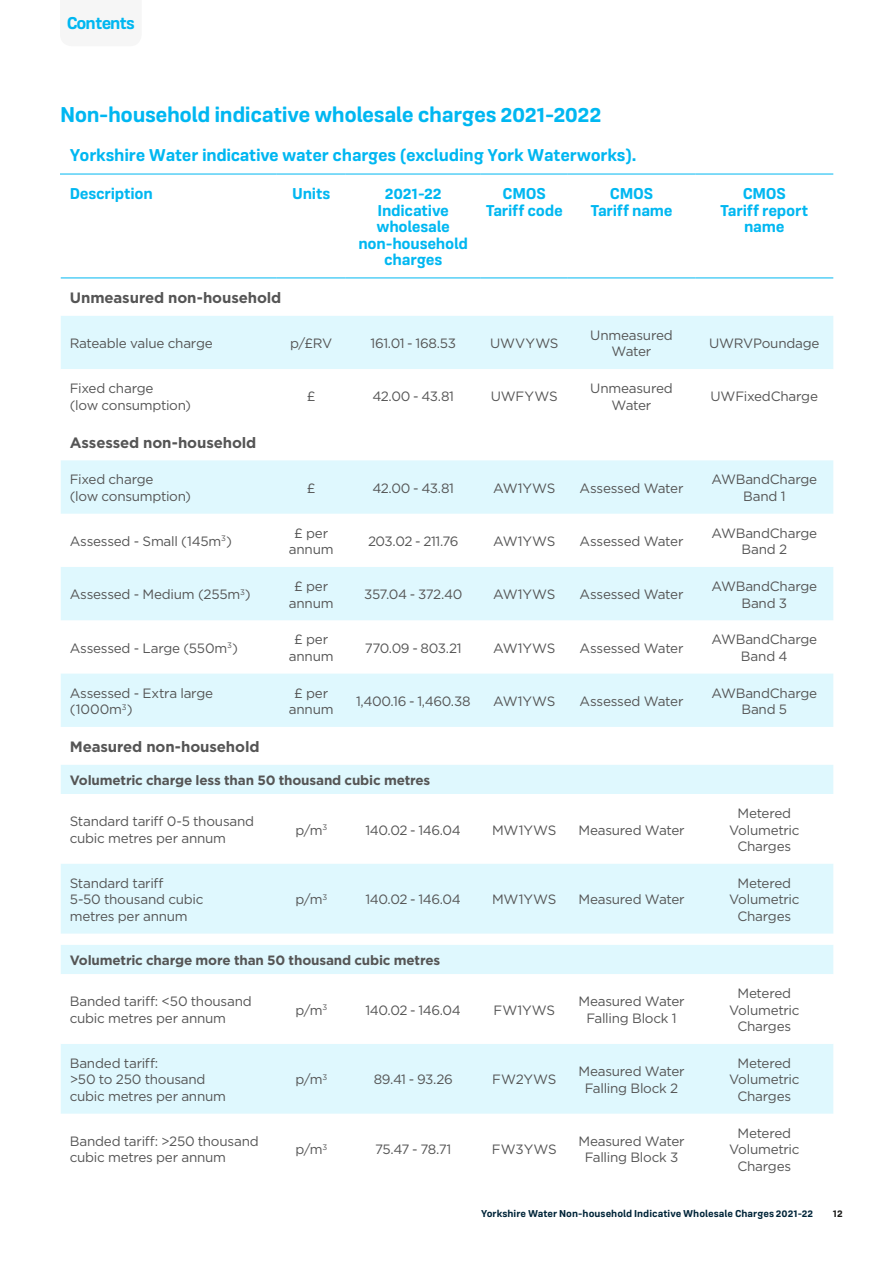
<style>
.page{position:relative;width:893px;height:1263px;background:#fff}
.page>*{position:absolute;margin:0;border:0;box-sizing:border-box;transform-origin:0 0}
.t1{font:700 22.5px "Frygia";letter-spacing:-.02em;color:#00b7f1}
.t2{font:700 18px "Frygia";letter-spacing:-.015em;color:#00b7f1}
.t3{font:700 18px "Frygia";letter-spacing:-.055em;color:#00b7f1}
.t4{font:700 16.5px/16.5px "Frygia";letter-spacing:-.015em;color:#00b7f1;text-align:center}
.t5{font:700 15px "Gotham";letter-spacing:-.01em;color:#555}
.t6{font:13.5px/16.5px "Gotham";letter-spacing:-.02em;color:#555;text-align:center}
.t7{font:700 13.5px "Gotham";letter-spacing:-.015em;color:#555}
.t8{font:13.5px "Gotham";letter-spacing:-.045em;color:#555}
.t9{font:13.5px "Gotham";letter-spacing:-.04em;color:#555}
.t10{font:700 10.5px "Frygia";letter-spacing:.005em;color:#002539}
.t11{font:700 10.5px "Frygia";color:#1a1a18}
</style>
<div class="page">
<div style="left:61px;top:316px;width:772px;height:798px;background:#dff8fe"></div>
<svg style="left:61px;top:369px;width:772px;height:675px"></svg>
<hr style="left:60px;top:174px;width:217px;height:1px;background:#00b7f1">
<hr style="left:277px;top:174px;width:69px;height:1px;background:#00b7f1">
<hr style="left:346px;top:174px;width:135px;height:1px;background:#00b7f1">
<hr style="left:481px;top:174px;width:87px;height:1px;background:#00b7f1">
<hr style="left:568px;top:174px;width:127px;height:1px;background:#00b7f1">
<hr style="left:695px;top:174px;width:138px;height:1px;background:#00b7f1">
<hr style="left:61px;top:278px;width:216px;height:1px;background:#00b7f1">
<hr style="left:277px;top:278px;width:69px;height:1px;background:#00b7f1">
<hr style="left:346px;top:278px;width:135px;height:1px;background:#00b7f1">
<hr style="left:481px;top:278px;width:87px;height:1px;background:#00b7f1">
<hr style="left:568px;top:278px;width:127px;height:1px;background:#00b7f1">
<hr style="left:695px;top:278px;width:138px;height:1px;background:#00b7f1">
<h2 class="t3" style="left:67px;top:11px;width:70px">Contents</h2>
<h1 class="t1" style="left:60px;top:99px;width:543px">Non-household indicative wholesale charges 2021-2022</h1>
<h2 class="t2" style="left:70px;top:143px;width:568px">Yorkshire Water indicative water charges (excluding York Waterworks).</h2>
<p class="t4" style="left:70px;top:185px;width:85px">Description</p>
<p class="t4" style="left:292px;top:185px;width:40px">Units</p>
<p class="t4" style="left:358px;top:185px;width:111px">2021-22<br>Indicative wholesale non-household charges</p>
<p class="t4" style="left:486px;top:185px;width:79px">CMOS<br>Tariff code</p>
<p class="t4" style="left:590px;top:185px;width:84px">CMOS<br>Tariff name</p>
<p class="t4" style="left:720px;top:185px;width:90px">CMOS<br>Tariff report name</p>
<p class="t5" style="left:70px;top:289px;width:213px">Unmeasured non-household</p>
<p class="t6" style="left:70px;top:335px;width:145px">Rateable value charge</p>
<p class="t6" style="left:290px;top:335px;width:44px">p/£RV</p>
<p class="t6" style="left:370px;top:335px;width:87px">161.01 - 168.53</p>
<p class="t6" style="left:490px;top:335px;width:70px">UWVYWS</p>
<p class="t6" style="left:590px;top:327px;width:84px">Unmeasured<br>Water</p>
<p class="t6" style="left:709px;top:335px;width:112px">UWRVPoundage</p>
<p class="t6" style="left:70px;top:380px;width:123px;text-align:left">Fixed charge<br>(low consumption)</p>
<p class="t6" style="left:307px;top:388px;width:10px">£</p>
<p class="t6" style="left:373px;top:388px;width:83px">42.00 - 43.81</p>
<p class="t6" style="left:491px;top:388px;width:68px">UWFYWS</p>
<p class="t6" style="left:590px;top:380px;width:84px">Unmeasured<br>Water</p>
<p class="t6" style="left:711px;top:388px;width:109px">UWFixedCharge</p>
<p class="t5" style="left:70px;top:434px;width:188px">Assessed non-household</p>
<p class="t6" style="left:70px;top:471px;width:123px;text-align:left">Fixed charge<br>(low consumption)</p>
<p class="t6" style="left:307px;top:479px;width:10px">£</p>
<p class="t6" style="left:373px;top:479px;width:83px">42.00 - 43.81</p>
<p class="t6" style="left:493px;top:479px;width:64px">AW1YWS</p>
<p class="t6" style="left:580px;top:479px;width:105px">Assessed Water</p>
<p class="t6" style="left:711px;top:471px;width:107px">AWBandCharge<br>Band 1</p>
<p class="t6" style="left:70px;top:533px;width:164px">Assessed - Small (145m<sup>3</sup>)</p>
<p class="t6" style="left:289px;top:524px;width:46px">£ per annum</p>
<p class="t8" style="left:368px;top:534px;width:92px">203.02 - 211.76</p>
<p class="t6" style="left:493px;top:533px;width:64px">AW1YWS</p>
<p class="t6" style="left:580px;top:533px;width:105px">Assessed Water</p>
<p class="t6" style="left:711px;top:524px;width:107px">AWBandCharge<br>Band 2</p>
<p class="t6" style="left:70px;top:586px;width:183px">Assessed - Medium (255m<sup>3</sup>)</p>
<p class="t6" style="left:289px;top:578px;width:46px">£ per annum</p>
<p class="t9" style="left:364px;top:587px;width:100px">357.04 - 372.40</p>
<p class="t6" style="left:493px;top:586px;width:64px">AW1YWS</p>
<p class="t6" style="left:580px;top:586px;width:105px">Assessed Water</p>
<p class="t6" style="left:711px;top:578px;width:107px">AWBandCharge<br>Band 3</p>
<p class="t6" style="left:70px;top:639px;width:170px">Assessed - Large (550m<sup>3</sup>)</p>
<p class="t6" style="left:289px;top:631px;width:46px">£ per annum</p>
<p class="t6" style="left:365px;top:639px;width:98px">770.09 - 803.21</p>
<p class="t6" style="left:493px;top:639px;width:64px">AW1YWS</p>
<p class="t6" style="left:580px;top:639px;width:105px">Assessed Water</p>
<p class="t6" style="left:711px;top:631px;width:107px">AWBandCharge<br>Band 4</p>
<p class="t6" style="left:70px;top:684px;width:145px;text-align:left">Assessed - Extra large (1000m<sup>3</sup>)</p>
<p class="t6" style="left:289px;top:684px;width:46px">£ per annum</p>
<p class="t6" style="left:356px;top:693px;width:116px">1,400.16 - 1,460.38</p>
<p class="t6" style="left:493px;top:693px;width:64px">AW1YWS</p>
<p class="t6" style="left:580px;top:693px;width:105px">Assessed Water</p>
<p class="t6" style="left:711px;top:684px;width:107px">AWBandCharge<br>Band 5</p>
<p class="t5" style="left:70px;top:738px;width:191px">Measured non-household</p>
<p class="t7" style="left:70px;top:772px;width:362px">Volumetric charge less than 50 thousand cubic metres</p>
<p class="t6" style="left:70px;top:813px;width:186px;text-align:left">Standard tariff 0-5 thousand cubic metres per annum</p>
<p class="t6" style="left:295px;top:821px;width:33px">p/m<sup>3</sup></p>
<p class="t6" style="left:366px;top:821px;width:97px">140.02 - 146.04</p>
<p class="t6" style="left:492px;top:821px;width:66px">MW1YWS</p>
<p class="t6" style="left:578px;top:821px;width:108px">Measured Water</p>
<p class="t6" style="left:729px;top:805px;width:72px">Metered<br>Volumetric<br>Charges</p>
<p class="t6" style="left:70px;top:874px;width:135px;text-align:left">Standard tariff<br>5-50 thousand cubic metres per annum</p>
<p class="t6" style="left:295px;top:891px;width:33px">p/m<sup>3</sup></p>
<p class="t6" style="left:366px;top:891px;width:97px">140.02 - 146.04</p>
<p class="t6" style="left:492px;top:891px;width:66px">MW1YWS</p>
<p class="t6" style="left:578px;top:891px;width:108px">Measured Water</p>
<p class="t6" style="left:729px;top:874px;width:72px">Metered<br>Volumetric<br>Charges</p>
<p class="t7" style="left:70px;top:952px;width:372px">Volumetric charge more than 50 thousand cubic metres</p>
<p class="t6" style="left:70px;top:993px;width:184px;text-align:left">Banded tariff: &lt;50 thousand cubic metres per annum</p>
<p class="t6" style="left:295px;top:1001px;width:33px">p/m<sup>3</sup></p>
<p class="t6" style="left:366px;top:1001px;width:97px">140.02 - 146.04</p>
<p class="t6" style="left:493px;top:1001px;width:63px">FW1YWS</p>
<p class="t6" style="left:578px;top:993px;width:108px">Measured Water<br>Falling Block 1</p>
<p class="t6" style="left:729px;top:985px;width:72px">Metered<br>Volumetric<br>Charges</p>
<p class="t6" style="left:70px;top:1055px;width:158px;text-align:left">Banded tariff:<br>&gt;50 to 250 thousand cubic metres per annum</p>
<p class="t6" style="left:295px;top:1071px;width:33px">p/m<sup>3</sup></p>
<p class="t6" style="left:374px;top:1071px;width:80px">89.41 - 93.26</p>
<p class="t6" style="left:492px;top:1071px;width:66px">FW2YWS</p>
<p class="t6" style="left:578px;top:1063px;width:108px">Measured Water<br>Falling Block 2</p>
<p class="t6" style="left:729px;top:1055px;width:72px">Metered<br>Volumetric<br>Charges</p>
<p class="t6" style="left:70px;top:1133px;width:190px;text-align:left">Banded tariff: &gt;250 thousand cubic metres per annum</p>
<p class="t6" style="left:295px;top:1141px;width:33px">p/m<sup>3</sup></p>
<p class="t6" style="left:375px;top:1141px;width:78px">75.47 - 78.71</p>
<p class="t6" style="left:492px;top:1141px;width:66px">FW3YWS</p>
<p class="t6" style="left:578px;top:1133px;width:108px">Measured Water<br>Falling Block 3</p>
<p class="t6" style="left:729px;top:1124px;width:72px">Metered<br>Volumetric<br>Charges</p>
<p class="t10" style="left:481px;top:1206px;width:334px">Yorkshire Water Non-household Indicative Wholesale Charges 2021-22</p>
<p class="t11" style="left:833px;top:1206px;width:11px">12</p>
</div>
